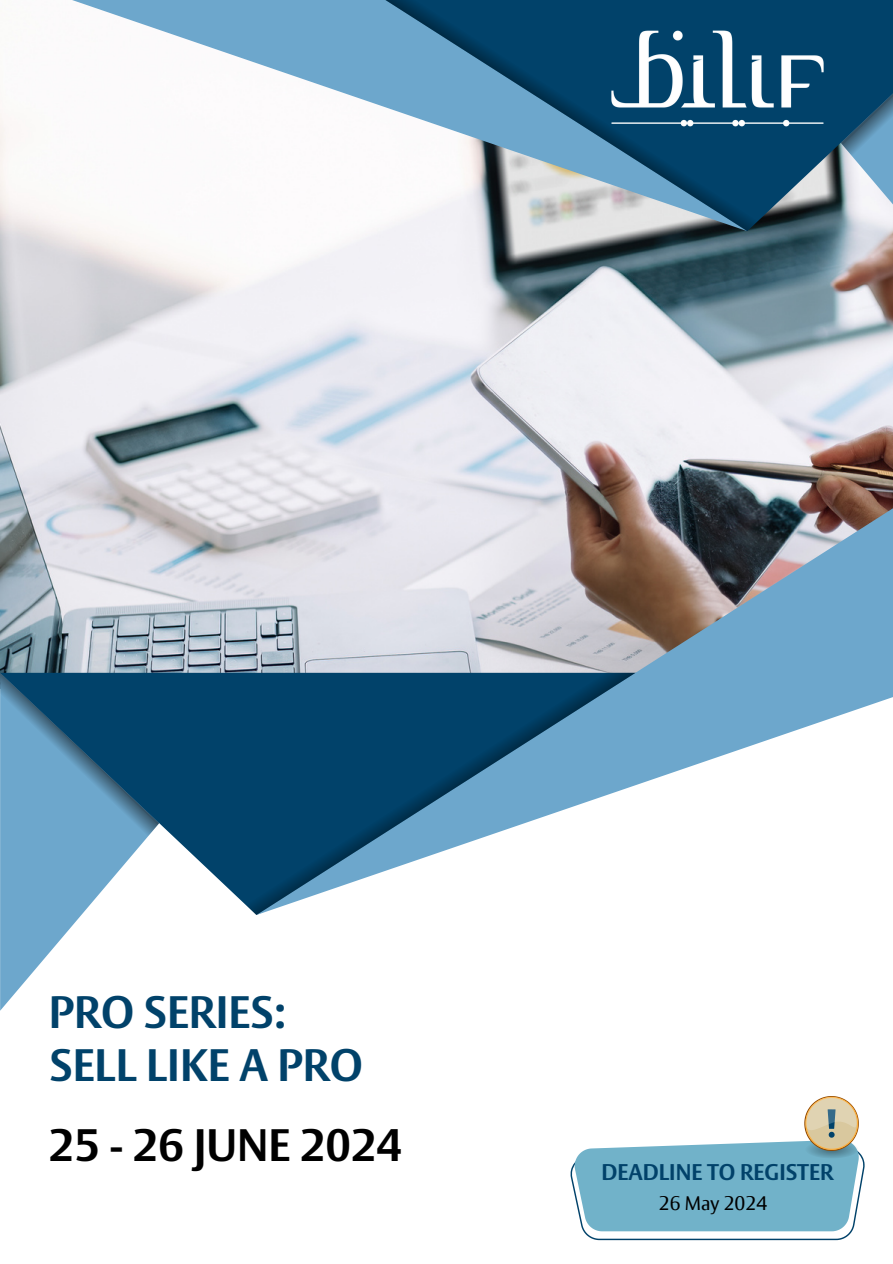
<style>
.page{position:relative;width:893px;height:1264px;background:#fff}
.page>*{position:absolute;margin:0;border:0;box-sizing:border-box;transform-origin:0 0}
.t1{font:700 45px "Vesta Pro";color:#01426a}
.t2{font:700 45px "Vesta Pro";color:#000}
.t3{font:700 22.5px "Vesta Pro";color:#01426a}
.t4{font:19.5px "Vesta Pro";color:#000}
</style>
<div class="page">
<img style="left:0;top:113px;width:892px;height:559px">
<svg style="left:0;top:915px;width:82px;height:95px"></svg>
<svg style="left:0;top:672px;width:236px;height:243px"></svg>
<svg style="left:0;top:672px;width:159px;height:180px"></svg>
<svg style="left:256px;top:459px;width:636px;height:327px"></svg>
<svg style="left:236px;top:672px;width:399px;height:243px;fill:#01426a"></svg>
<svg style="left:766px;top:161px;width:47px;height:70px"></svg>
<svg style="left:813px;top:0;width:79px;height:323px"></svg>
<svg style="left:61px;top:0;width:321px;height:231px"></svg>
<svg style="left:382px;top:0;width:384px;height:231px"></svg>
<img style="left:576px;top:0;width:282px;height:161px">
<svg style="left:570px;top:1096px;width:294px;height:144px"></svg>
<p class="t1" style="left:49px;top:984px;width:238px">PRO SERIES:</p>
<p class="t1" style="left:49px;top:1037px;width:315px">SELL LIKE A PRO</p>
<p class="t2" style="left:49px;top:1117px;width:355px">25 - 26 JUNE 2024</p>
<p class="t3" style="left:601px;top:1158px;width:233px">DEADLINE TO REGISTER</p>
<p class="t4" style="left:658px;top:1191px;width:110px">26 May 2024</p>
</div>
